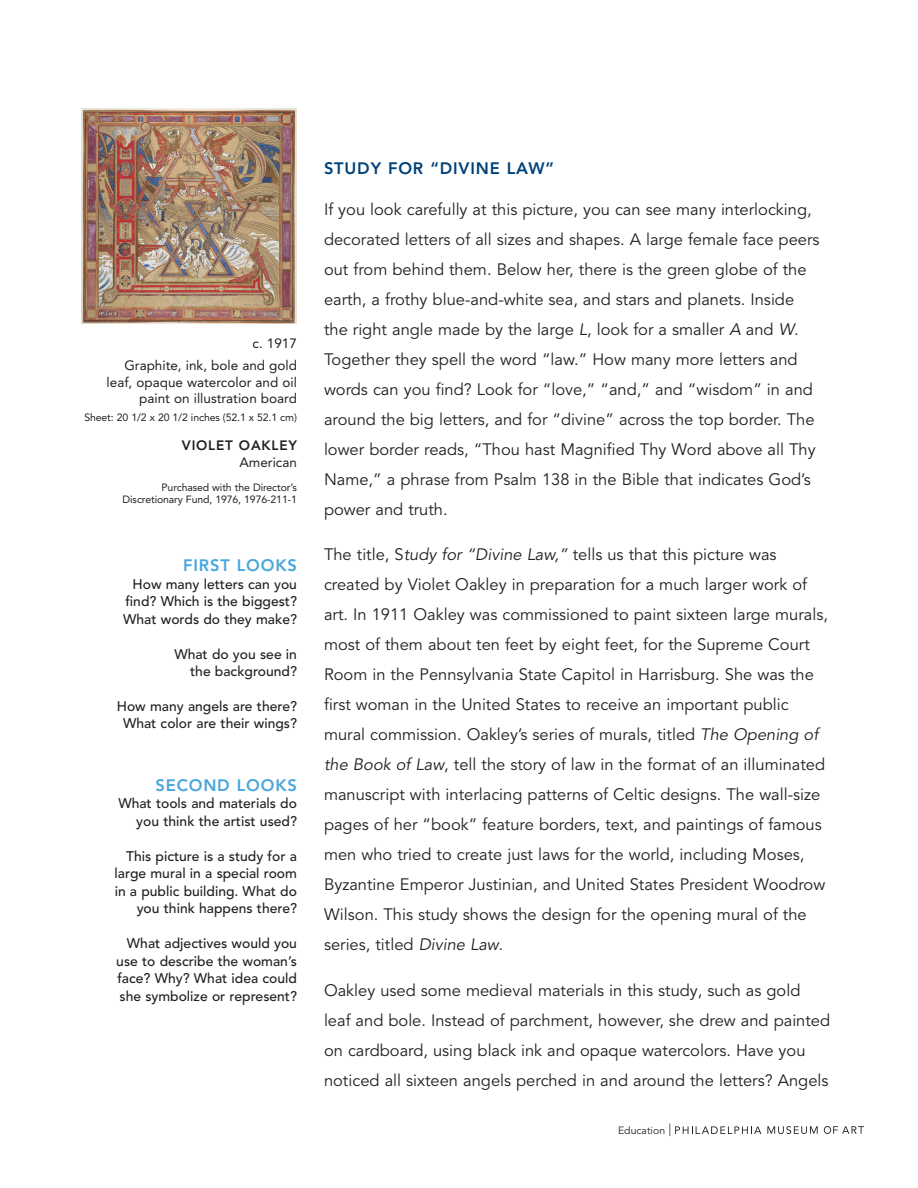
<style>
.page{position:relative;width:918px;height:1188px;background:#fff}
.page>*{position:absolute;margin:0;border:0;box-sizing:border-box;transform-origin:0 0}
.Body_Text{font:16.5px/30px "Avenir LT Pro";color:#231f20}
.Art_Title_Heading_A{font:800 16.5px "Avenir LT Pro";letter-spacing:.05em;color:#004279}
.Let_s_Look_Again_Hea{font:800 16.5px "Avenir LT Pro";letter-spacing:.05em;color:#48a6dc}
.Let_s_Look_Heading{font:800 16.5px "Avenir LT Pro";letter-spacing:.05em;color:#48a6dc}
.Looking_Questions_Bo{font:500 13.8px/17.5px "Avenir LT Pro";color:#231f20;text-align:right}
.Art_Date__Medium__Na{font:13.5px/16.5px "Avenir LT Pro";color:#231f20;text-align:right}
.Artist_Name_Sidebar{font:800 13.5px "Avenir LT Pro";letter-spacing:.06em;color:#231f20}
.Art_Size{font:10.5px/12px "Avenir LT Pro";letter-spacing:-.01em;color:#231f20;text-align:right}
.Let_s_Look_Again_Hea-2{font:10.5px "Avenir LT Pro";color:#231f20}
.s1{font-style:italic}
.s2{font-size:12.6px}
</style>
<div class="page">
<svg style="left:675px;top:1126px;width:86px;height:8px"></svg>
<svg style="left:767px;top:1126px;width:51px;height:8px"></svg>
<svg style="left:824px;top:1126px;width:40px;height:8px"></svg>
<img style="left:81px;top:108px;width:216px;height:216px">
<p class="Art_Date__Medium__Na" style="left:253px;top:335px;width:46px">c. 1917</p>
<p class="Art_Date__Medium__Na" style="left:107px;top:357px;width:192px">Graphite, ink, bole and gold leaf, opaque watercolor and oil paint on illustration board</p>
<p class="Art_Size" style="left:84px;top:411px;width:214px">Sheet: 20 1/2 x 20 1/2 inches (52.1 x 52.1 cm)</p>
<p class="Artist_Name_Sidebar" style="left:182px;top:437px;width:117px">VIOLET OAKLEY</p>
<p class="Art_Date__Medium__Na" style="left:239px;top:454px;width:59px">American</p>
<p class="Art_Size" style="left:123px;top:482px;width:176px">Purchased with the Director’s<br>Discretionary Fund, 1976, 1976-211-1</p>
<p class="Let_s_Look_Heading" style="left:183px;top:556px;width:115px">FIRST LOOKS</p>
<p class="Looking_Questions_Bo" style="left:123px;top:575px;width:175px;text-align:justify;text-indent:9px">How many letters can you find? Which is the biggest?<br>What words do they make?</p>
<p class="Looking_Questions_Bo" style="left:174px;top:645px;width:124px">What do you see in the background?</p>
<p class="Looking_Questions_Bo" style="left:117px;top:698px;width:182px;text-align:center">How many angels are there?<br>What color are their wings?</p>
<p class="Let_s_Look_Again_Hea" style="left:155px;top:775px;width:143px">SECOND LOOKS</p>
<p class="Looking_Questions_Bo" style="left:118px;top:795px;width:180px">What tools and materials do you think the artist used?</p>
<p class="Looking_Questions_Bo" style="left:115px;top:847px;width:184px">This picture is a study for a large mural in a special room in a public building. What do you think happens there?</p>
<p class="Looking_Questions_Bo" style="left:116px;top:935px;width:182px;text-align:justify;text-indent:11px">What adjectives would you use to describe the woman’s face? Why? What idea could she symbolize or represent?</p>
<p class="Art_Title_Heading_A" style="left:324px;top:159px;width:232px">STUDY FOR “DIVINE LAW”</p>
<p class="Body_Text" style="left:324px;top:195px;width:497px">If you look carefully at this picture, you can see many interlocking, decorated letters of all sizes and shapes. A large female face peers out from behind them. Below her, there is the green globe of the earth, a frothy blue-and-white sea, and stars and planets. Inside the right angle made by the large <span class="s1">L</span>, look for a smaller <span class="s1">A</span> and <span class="s1">W</span>.<br>Together they spell the word “law.” How many more letters and words can you find? Look for “love,” “and,” and “wisdom” in and around the big letters, and for “divine” across the top border. The lower border reads, “Thou hast Magnified Thy Word above all Thy Name,” a phrase from Psalm 138 in the Bible that indicates God’s power and truth.</p>
<p class="Body_Text" style="left:324px;top:540px;width:506px">The title, S<span class="s1">tudy for “Divine Law,”</span> tells us that this picture was created by Violet Oakley in preparation for a much larger work of art. In 1911 Oakley was commissioned to paint sixteen large murals, most of them about ten feet by eight feet, for the Supreme Court Room in the Pennsylvania State Capitol in Harrisburg. She was the first woman in the United States to receive an important public mural commission. Oakley’s series of murals, titled <span class="s1">The Opening of the Book of Law</span>, tell the story of law in the format of an illuminated manuscript with interlacing patterns of Celtic designs. The wall-size pages of her “book” feature borders, text, and paintings of famous men who tried to create just laws for the world, including Moses, Byzantine Emperor Justinian, and United States President Woodrow Wilson. This study shows the design for the opening mural of the series, titled <span class="s1">Divine Law</span>.</p>
<p class="Body_Text" style="left:324px;top:975px;width:508px">Oakley used some medieval materials in this study, such as gold leaf and bole. Instead of parchment, however, she drew and painted on cardboard, using black ink and opaque watercolors. Have you noticed all sixteen angels perched in and around the letters? Angels</p>
<p class="Let_s_Look_Again_Hea-2" style="left:618px;top:1124px;width:55px">Education <span class="s2">|</span></p>
</div>
